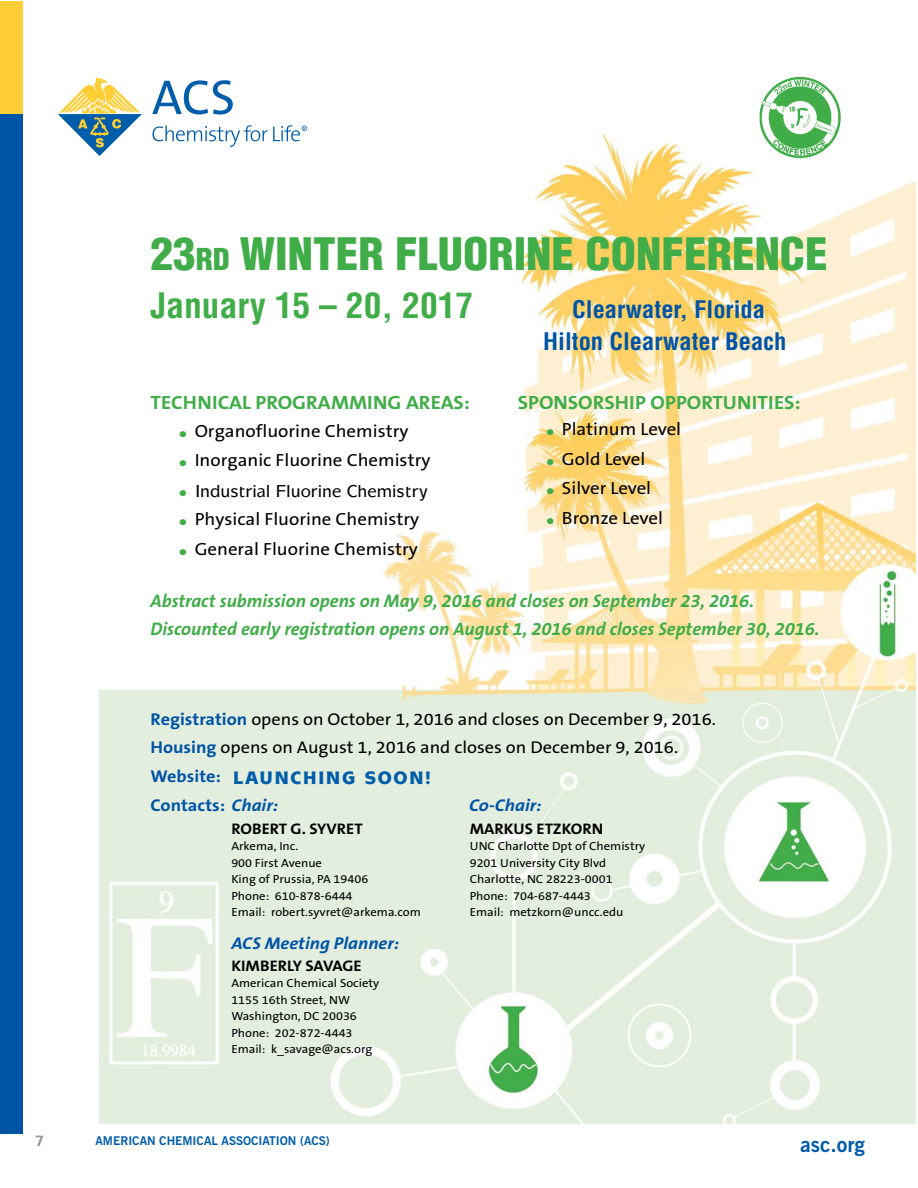
<style>
.page{position:relative;width:918px;height:1188px;background:#fff}
.page>*{position:absolute;margin:0;border:0;box-sizing:border-box;transform-origin:0 0}
.t1{font:900 condensed 43.65px "Helvetica LT Std";color:#41ad49;scale:1.04 1}
.t2{font:700 condensed 34.2px "Helvetica LT Std";color:#41ad49;scale:1.04 1}
.t3{font:700 condensed 23.55px/31.8px "Helvetica LT Std";color:#0054a6;text-align:center;scale:1.04 1}
.t4{font:700 21px "News Gothic BT";color:#005daa}
.t5{font:700 19.2px "The Sans ACS W7";color:#41ad49;scale:1.07 1}
.t6{font:italic 700 18.3px/28.3px "The Sans ACS W7";color:#41ad49}
.t7{font:900 18px "Mixage IT Cby BT";letter-spacing:.1em;color:#005daa;scale:.95 1}
.t8{font:17.7px "The Sans ACS W5 Plain";color:#000;scale:1.07 1}
.t9{font:500 17.25px "Mixage IT Cby BT";color:#000}
.t10{font:17.1px/29px "The Sans ACS W5 Plain";color:#000;scale:1.07 1}
.t11{font:italic 700 17.1px "The Sans ACS W7";color:#0054a6;scale:1.07 1}
.t12{font:700 17.1px/29px "The Sans ACS W7";color:#0054a6;scale:1.07 1}
.t13{font:700 16.5px "The Sans ACS W7";color:#0054a6}
.t14{font:700 15.3px "The Sans ACS W7";color:#000;scale:1.07 1}
.t15{font:700 15px "Mixage IT Cby BT";color:#939598}
.t16{font:700 12px "News Gothic BT";color:#005daa}
.t17{font:11.85px/16.5px "The Sans ACS W5 Plain";color:#000;scale:1.07 1}
.t18{font:8.4px "Zapf Dingbats ITC";color:#41ad49;scale:1.07 1}
.s1{font-size:29.55px}
.s2{color:#41ad49}
.s3{font-family:"The Sans ACS W7";font-weight:700;color:#0054a6}
.s4{font-style:italic}
</style>
<div class="page">
<img style="left:100px;top:133px;width:815px;height:990px">
<div style="left:0;top:113px;width:23px;height:1021px;background:#0054a6"></div>
<div style="left:0;top:1px;width:23px;height:112px;background:#ffce35"></div>
<svg style="left:152px;top:80px;width:81px;height:35px"></svg>
<svg style="left:58px;top:77px;width:84px;height:79px"></svg>
<svg style="left:153px;top:125px;width:154px;height:22px"></svg>
<img style="left:757px;top:77px;width:87px;height:82px">
<h1 class="t1" style="left:151px;top:226px;width:653px">23<span class="s1">RD</span> WINTER FLUORINE CONFERENCE</h1>
<h2 class="t2" style="left:151px;top:284px;width:312px">January 15 – 20, 2017</h2>
<h3 class="t3" style="left:543px;top:293px;width:235px">Clearwater, Florida<br>Hilton Clearwater Beach</h3>
<h3 class="t5" style="left:151px;top:390px;width:300px">TECHNICAL PROGRAMMING AREAS:</h3>
<h3 class="t8" style="left:179px;top:419px;width:216px"><span class="s2">●</span> Organofluorine Chemistry</h3>
<h3 class="t8" style="left:179px;top:449px;width:236px"><span class="s2">●</span> Inorganic Fluorine Chemistry</h3>
<p class="t18" style="left:179px;top:489px;width:8px">●</p>
<h3 class="t8" style="left:179px;top:508px;width:226px"><span class="s2">●</span> Physical Fluorine Chemistry</h3>
<h3 class="t8" style="left:179px;top:537px;width:224px"><span class="s2">●</span> General Fluorine Chemistry</h3>
<h3 class="t9" style="left:195px;top:480px;width:234px">Industrial Fluorine Chemistry</h3>
<h3 class="t5" style="left:518px;top:390px;width:266px">SPONSORSHIP OPPORTUNITIES:</h3>
<h3 class="t8" style="left:547px;top:418px;width:127px"><span class="s2">●</span> Platinum Level</h3>
<h3 class="t8" style="left:547px;top:447px;width:94px"><span class="s2">●</span> Gold Level</h3>
<h3 class="t8" style="left:547px;top:477px;width:99px"><span class="s2">●</span> Silver Level</h3>
<h3 class="t8" style="left:547px;top:506px;width:110px"><span class="s2">●</span> Bronze Level</h3>
<h3 class="t6" style="left:151px;top:586px;width:671px">Abstract submission opens on May 9, 2016 and closes on September 23, 2016.<br>Discounted early registration opens on August 1, 2016 and closes September 30, 2016.</h3>
<h3 class="t10" style="left:151px;top:704px;width:530px"><span class="s3">Registration</span> opens on October 1, 2016 and closes on December 9, 2016.<br><span class="s3">Housing</span> opens on August 1, 2016 and closes on December 9, 2016.</h3>
<h3 class="t12" style="left:151px;top:762px;width:121px">Website:<br>Contacts: <span class="s4">Chair:</span></h3>
<h3 class="t7" style="left:233px;top:767px;width:210px">LAUNCHING SOON!</h3>
<h3 class="t11" style="left:469px;top:795px;width:69px">Co-Chair:</h3>
<p class="t14" style="left:231px;top:819px;width:124px">ROBERT G. SYVRET</p>
<p class="t14" style="left:470px;top:819px;width:126px">MARKUS ETZKORN</p>
<p class="t17" style="left:231px;top:838px;width:64px">Arkema, Inc.</p>
<p class="t17" style="left:470px;top:838px;width:166px">UNC Charlotte Dpt of Chemistry</p>
<p class="t17" style="left:231px;top:855px;width:86px">900 First Avenue</p>
<p class="t17" style="left:470px;top:855px;width:129px">9201 University City Blvd</p>
<p class="t17" style="left:231px;top:871px;width:129px">King of Prussia, PA 19406</p>
<p class="t17" style="left:470px;top:871px;width:135px">Charlotte, NC 28223-0001</p>
<p class="t17" style="left:231px;top:888px;width:115px">Phone: 610-878-6444</p>
<p class="t17" style="left:470px;top:888px;width:115px">Phone: 704-687-4443</p>
<p class="t17" style="left:231px;top:904px;width:179px">Email: robert.syvret@arkema.com</p>
<p class="t17" style="left:470px;top:904px;width:145px">Email: metzkorn@uncc.edu</p>
<h3 class="t11" style="left:231px;top:933px;width:158px">ACS Meeting Planner:</h3>
<p class="t14" style="left:231px;top:956px;width:123px">KIMBERLY SAVAGE</p>
<p class="t17" style="left:231px;top:975px;width:140px">American Chemical Society<br>1155 16th Street, NW<br>Washington, DC 20036<br>Phone: 202-872-4443<br>Email: k_savage@acs.org</p>
<p class="t15" style="left:35px;top:1131px;width:11px">7</p>
<h3 class="t4" style="left:800px;top:1132px;width:66px">asc.org</h3>
<p class="t16" style="left:96px;top:1133px;width:236px">AMERICAN CHEMICAL ASSOCIATION (ACS)</p>
<h3 class="t13" style="left:159px;top:1137px;width:195px">American Chemical Society</h3>
<h3 class="t13" style="left:761px;top:1137px;width:95px">www.acs.org</h3>
</div>
